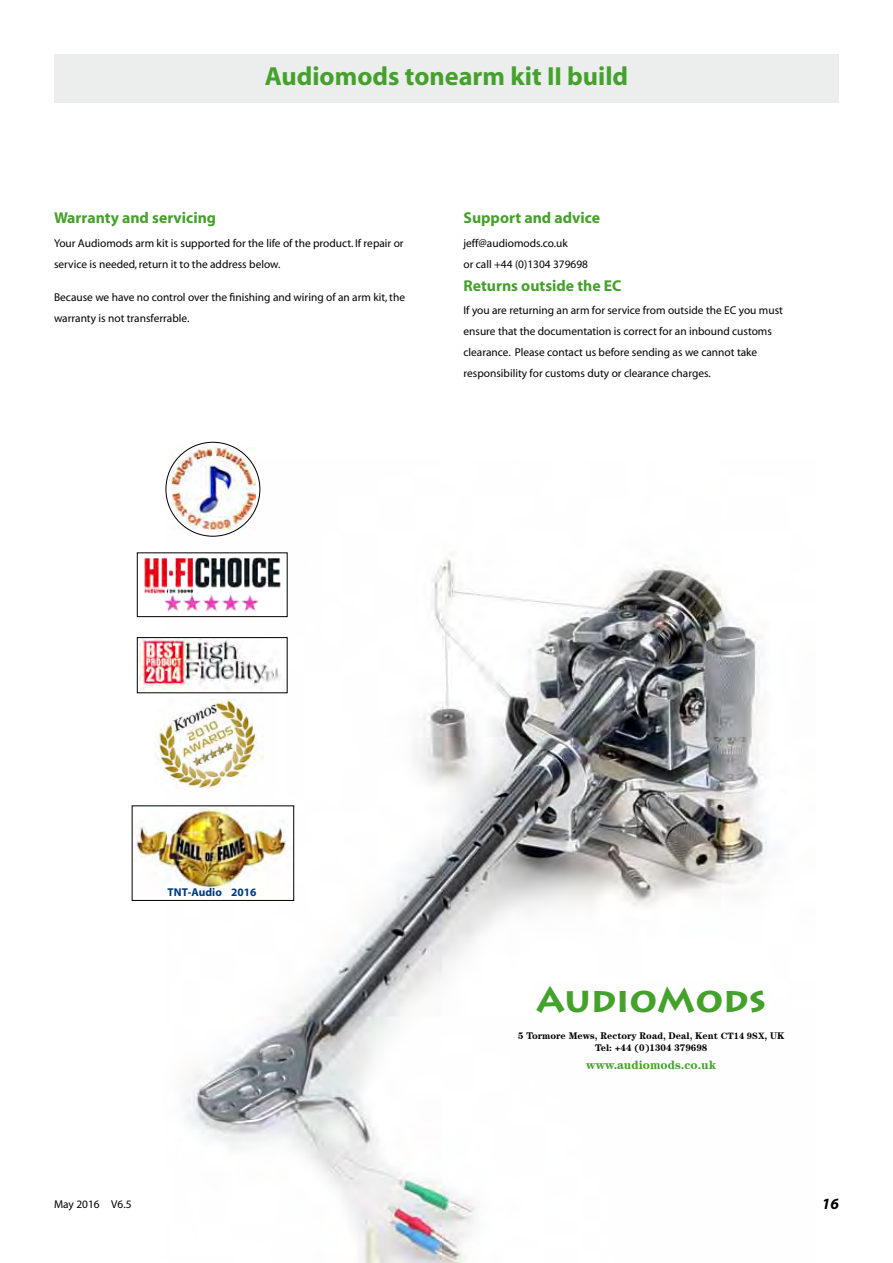
<style>
.page{position:relative;width:893px;height:1263px;background:#fff}
.page>*{position:absolute;margin:0;border:0;box-sizing:border-box;transform-origin:0 0}
.t1{font:700 34.95px "Lithos Pro";letter-spacing:-.005em;color:#44a12b}
.t2{font:700 26.25px "Myriad";color:#44a12b}
.t3{font:700 15.75px "Myriad";color:#44a12b}
.t4{font:italic 700 15.75px "Myriad";color:#000}
.t5{font:700 12.3px "Century";color:#44a12b}
.t6{font:11.4px/21px "Myriad";color:#000}
.t7{font:700 11.4px "Myriad";color:#003882}
.t8{font:700 9.6px/12px "Century";color:#000;text-align:center}
.s1{font-size:9.15px}
</style>
<div class="page">
<div style="left:54px;top:54px;width:785px;height:48px;background:#eceded"></div>
<img style="left:163px;top:467px;width:605px;height:796px">
<img style="left:155px;top:699px;width:109px;height:89px">
<img style="left:171px;top:448px;width:85px;height:81px">
<div style="left:137px;top:553px;width:150px;height:64px;background:#fff"></div>
<img style="left:144px;top:557px;width:137px;height:55px">
<div style="left:137px;top:552px;width:151px;height:65px;border:1px solid #000"></div>
<img style="left:139px;top:639px;width:147px;height:52px">
<div style="left:137px;top:637px;width:151px;height:56px;border:1px solid #000"></div>
<img style="left:135px;top:807px;width:157px;height:92px">
<div style="left:132px;top:805px;width:162px;height:96px;border:1px solid #000"></div>
<h2 class="t2" style="left:265px;top:62px;width:365px">Audiomods tonearm kit II build</h2>
<h3 class="t3" style="left:54px;top:210px;width:164px">Warranty and servicing</h3>
<p class="t6" style="left:54px;top:233px;width:351px">Your Audiomods arm kit is supported for the life of the product. If repair or service is needed, return it to the address below.</p>
<p class="t6" style="left:54px;top:287px;width:353px">Because we have no control over the finishing and wiring of an arm kit, the warranty is not transferrable.</p>
<h3 class="t3" style="left:463px;top:210px;width:138px">Support and advice</h3>
<p class="t6" style="left:463px;top:233px;width:126px">jeff@audiomods.co.uk<br>or call +44 (0)1304 379698</p>
<h3 class="t3" style="left:463px;top:277px;width:160px">Returns outside the EC</h3>
<p class="t6" style="left:463px;top:300px;width:321px">If you are returning an arm for service from outside the EC you must ensure that the documentation is correct for an inbound customs clearance. Please contact us before sending as we cannot take responsibility for customs duty or clearance charges.</p>
<p class="t7" style="left:168px;top:886px;width:90px">TNT-Audio 2016</p>
<p class="t6" style="left:54px;top:1194px;width:79px">May 2016 V6.5</p>
<h1 class="t1" style="left:536px;top:979px;width:231px">AudioMods</h1>
<p class="t8" style="left:518px;top:1029px;width:268px">5 Tormore Mews, Rectory Road, Deal, Kent <span class="s1">CT14 9SX</span>, UK<br>Tel: +44 (0)1304 379698</p>
<p class="t5" style="left:586px;top:1057px;width:132px">www.audiomods.co.uk</p>
<h3 class="t4" style="left:822px;top:1195px;width:19px">16</h3>
</div>
